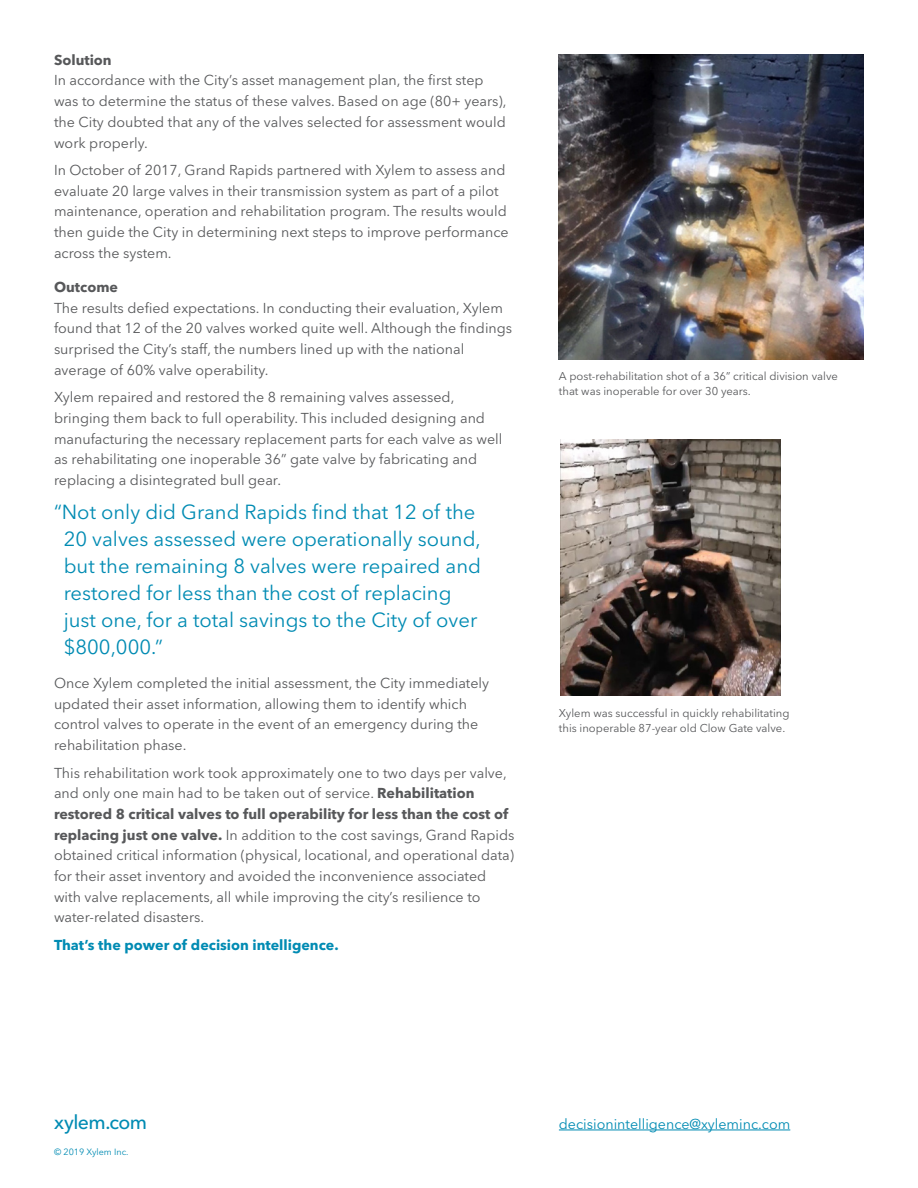
<style>
.page{position:relative;width:918px;height:1188px;background:#fff}
.page>*{position:absolute;margin:0;border:0;box-sizing:border-box;transform-origin:0 0}
.CS_Callout__large_bl{font:20.25px/27px "Avenir Next LT Pro";color:#008bb3}
.Basic_Formatting{font:500 19.5px "Avenir Next LT Pro";color:#008bb3}
.CS_Body_Text{font:14.25px/20.7px "Avenir Next LT Pro";color:#57585a}
.CS_Body_Text-2{font:700 14.25px "Avenir Next LT Pro";color:#008bb3}
.Body_text{font:14.25px "Avenir Next LT Pro";color:#008bb3}
.CS_Subhead{font:700 14.25px "Avenir Next LT Pro";color:#57585a}
.Body_text-2{font:11.25px/15px "Avenir Next LT Pro";color:#57585a}
.CS_Photo_Caption{font:11.25px/15px "Avenir Next LT Pro";color:#57585a}
.CS_Callout__large_bl-2{font:9px "Avenir Next LT Pro";color:#008bb3}
.s1{font-weight:700}
</style>
<div class="page">
<hr style="left:559px;top:1130px;width:231px;height:1px;background:#008bb3">
<img style="left:559px;top:54px;width:305px;height:305px">
<img style="left:561px;top:439px;width:220px;height:256px">
<p class="CS_Subhead" style="left:54px;top:51px;width:59px">Solution</p>
<p class="CS_Body_Text" style="left:54px;top:70px;width:454px">In accordance with the City’s asset management plan, the first step was to determine the status of these valves. Based on age (80+ years), the City doubted that any of the valves selected for assessment would work properly.</p>
<p class="CS_Body_Text" style="left:54px;top:160px;width:456px">In October of 2017, Grand Rapids partnered with Xylem to assess and evaluate 20 large valves in their transmission system as part of a pilot maintenance, operation and rehabilitation program. The results would then guide the City in determining next steps to improve performance across the system.</p>
<p class="CS_Subhead" style="left:54px;top:278px;width:66px">Outcome</p>
<p class="CS_Body_Text" style="left:54px;top:297px;width:460px">The results defied expectations. In conducting their evaluation, Xylem found that 12 of the 20 valves worked quite well. Although the findings surprised the City’s staff, the numbers lined up with the national average of 60% valve operability.</p>
<p class="CS_Body_Text" style="left:54px;top:387px;width:450px">Xylem repaired and restored the 8 remaining valves assessed, bringing them back to full operability. This included designing and manufacturing the necessary replacement parts for each valve as well as rehabilitating one inoperable 36” gate valve by fabricating and replacing a disintegrated bull gear.</p>
<p class="CS_Callout__large_bl" style="left:64px;top:498px;width:419px;text-indent:-10px">“Not only did Grand Rapids find that 12 of the 20 valves assessed were operationally sound, but the remaining 8 valves were repaired and restored for less than the cost of replacing just one, for a total savings to the City of over $800,000.”</p>
<p class="CS_Body_Text" style="left:54px;top:673px;width:437px">Once Xylem completed the initial assessment, the City immediately updated their asset information, allowing them to identify which control valves to operate in the event of an emergency during the rehabilitation phase.</p>
<p class="CS_Body_Text" style="left:54px;top:762px;width:462px">This rehabilitation work took approximately one to two days per valve, and only one main had to be taken out of service. <span class="s1">Rehabilitation restored 8 critical valves to full operability for less than the cost of replacing just one valve.</span> In addition to the cost savings, Grand Rapids obtained critical information (physical, locational, and operational data) for their asset inventory and avoided the inconvenience associated with valve replacements, all while improving the city’s resilience to water-related disasters.</p>
<p class="CS_Body_Text-2" style="left:54px;top:936px;width:286px">That’s the power of decision intelligence.</p>
<p class="Body_text-2" style="left:559px;top:369px;width:281px">A post-rehabilitation shot of a 36” critical division valve that was inoperable for over 30 years.</p>
<p class="CS_Photo_Caption" style="left:559px;top:706px;width:232px">Xylem was successful in quickly rehabilitating this inoperable 87-year old Clow Gate valve.</p>
<p class="Basic_Formatting" style="left:54px;top:1110px;width:95px">xylem.com</p>
<p class="CS_Callout__large_bl-2" style="left:54px;top:1147px;width:76px">© 2019 Xylem Inc.</p>
<p class="Body_text" style="left:559px;top:1115px;width:233px">decisionintelligence@xyleminc.com</p>
</div>
